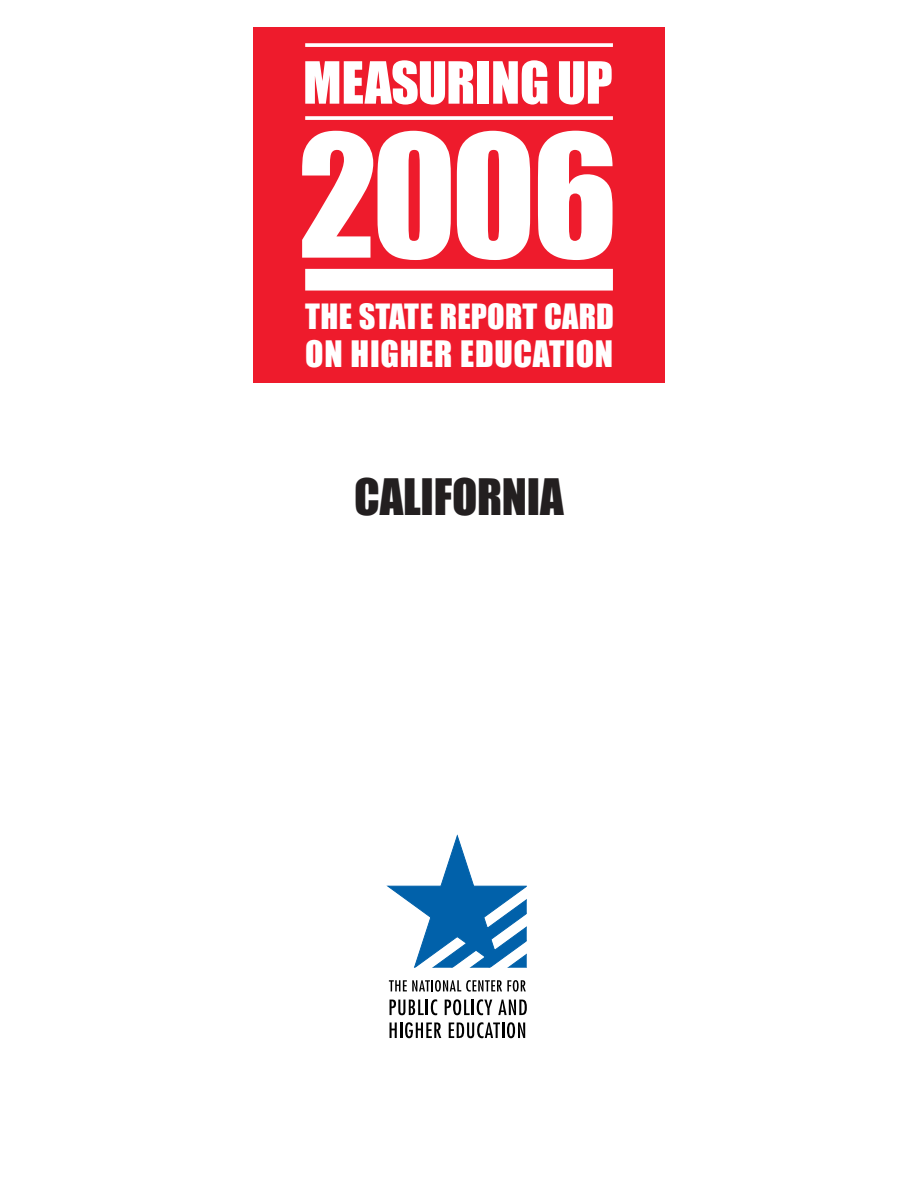
<style>
.page{position:relative;width:918px;height:1188px;background:#fff}
.page>*{position:absolute;margin:0;border:0;box-sizing:border-box;transform-origin:0 0}
.t1{font:157.5px "Impact";color:#fff}
.t2{font:53.7px "Impact";letter-spacing:-.005em;color:#fff}
.t3{font:46.5px "Impact";letter-spacing:-.005em;color:#231f20}
.t4{font:33.75px "Impact";letter-spacing:.02em;color:#fff}
.t5{font:32.25px "Impact";letter-spacing:.005em;color:#fff}
</style>
<div class="page">
<svg style="left:389px;top:980px;width:137px;height:12px"></svg>
<svg style="left:390px;top:999px;width:47px;height:16px"></svg>
<svg style="left:445px;top:999px;width:47px;height:16px"></svg>
<svg style="left:498px;top:1000px;width:29px;height:15px"></svg>
<svg style="left:390px;top:1022px;width:51px;height:16px"></svg>
<svg style="left:449px;top:1022px;width:76px;height:16px"></svg>
<svg style="left:387px;top:834px;width:140px;height:134px"></svg>
<div style="left:253px;top:27px;width:412px;height:355px;background:#ee1b2c"></div>
<svg style="left:305px;top:43px;width:308px;height:4px"></svg>
<svg style="left:305px;top:116px;width:308px;height:4px"></svg>
<div style="left:305px;top:269px;width:308px;height:22px;background:#fff"></div>
<h2 class="t2" style="left:303px;top:65px;width:311px">MEASURING UP</h2>
<h1 class="t1" style="left:298px;top:145px;width:321px">2006</h1>
<p class="t5" style="left:305px;top:306px;width:310px">THE STATE REPORT CARD</p>
<p class="t4" style="left:305px;top:342px;width:309px">ON HIGHER EDUCATION</p>
<h3 class="t3" style="left:354px;top:482px;width:211px">CALIFORNIA</h3>
</div>
